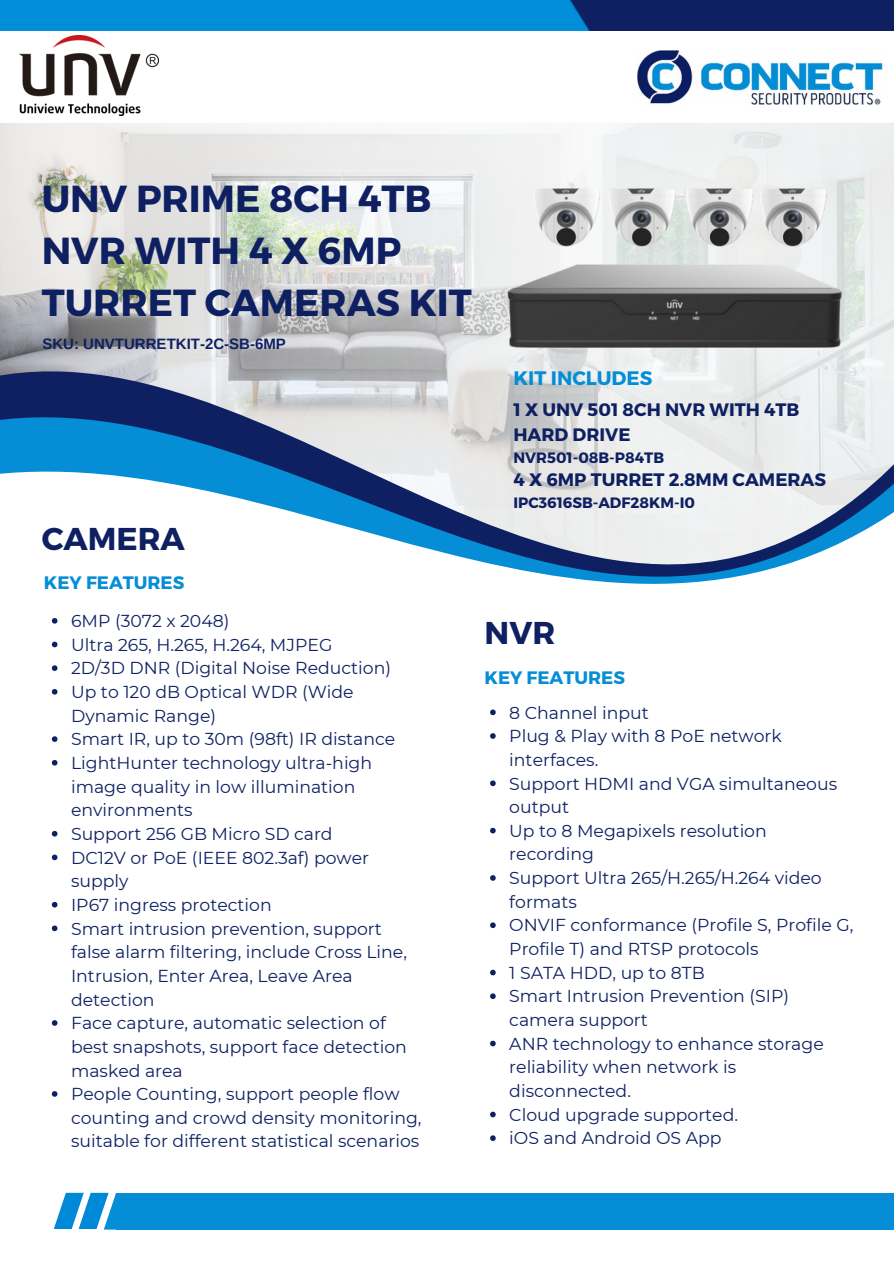
<style>
.page{position:relative;width:894px;height:1264px;background:#fff}
.page>*{position:absolute;margin:0;border:0;box-sizing:border-box;transform-origin:0 0}
.t1{font:700 37.65px/51.8px "Montserrat";color:#0e2062}
.t2{font:700 31.5px "Montserrat";color:#0e2062}
.t3{font:700 19.5px "Montserrat";color:#058dd6}
.t4{font:700 18px/24.8px "Montserrat";color:#0e2062}
.t5{font:700 18px "Montserrat";color:#058dd6}
.t6{font:17.25px/23.7px "Montserrat";color:#0e2062}
.t7{font:700 15px "Montserrat";color:#0e2062}
.t8{font:700 15px "Arimo";color:#0e2062}
</style>
<div class="page">
<img style="left:0;top:123px;width:893px;height:141px">
<svg style="left:0;top:264px;width:893px;height:69px;background:#cacbc8"></svg>
<svg style="left:0;top:333px;width:893px;height:75px;background:#bbbec7"></svg>
<svg style="left:0;top:408px;width:893px;height:176px"></svg>
<img style="left:0;top:0;width:893px;height:30px">
<img style="left:637px;top:50px;width:245px;height:54px">
<img style="left:513px;top:173px;width:321px;height:76px">
<img style="left:490px;top:253px;width:367px;height:113px">
<svg style="left:490px;top:709px;width:5px;height:6px"></svg>
<svg style="left:490px;top:733px;width:5px;height:5px"></svg>
<svg style="left:490px;top:780px;width:5px;height:6px"></svg>
<svg style="left:490px;top:827px;width:5px;height:6px"></svg>
<svg style="left:490px;top:875px;width:5px;height:5px"></svg>
<svg style="left:490px;top:922px;width:5px;height:6px"></svg>
<svg style="left:490px;top:969px;width:5px;height:6px"></svg>
<svg style="left:490px;top:993px;width:5px;height:6px"></svg>
<svg style="left:490px;top:1040px;width:5px;height:6px"></svg>
<svg style="left:490px;top:1111px;width:5px;height:6px"></svg>
<svg style="left:490px;top:1135px;width:5px;height:5px"></svg>
<svg style="left:52px;top:618px;width:5px;height:5px"></svg>
<svg style="left:52px;top:641px;width:5px;height:6px"></svg>
<svg style="left:52px;top:665px;width:5px;height:6px"></svg>
<svg style="left:52px;top:689px;width:5px;height:5px"></svg>
<svg style="left:52px;top:736px;width:5px;height:6px"></svg>
<svg style="left:52px;top:760px;width:5px;height:5px"></svg>
<svg style="left:52px;top:831px;width:5px;height:5px"></svg>
<svg style="left:52px;top:854px;width:5px;height:6px"></svg>
<svg style="left:52px;top:901px;width:5px;height:6px"></svg>
<svg style="left:52px;top:925px;width:5px;height:6px"></svg>
<svg style="left:52px;top:1020px;width:5px;height:5px"></svg>
<svg style="left:52px;top:1091px;width:5px;height:5px"></svg>
<img style="left:19px;top:35px;width:139px;height:80px">
<div style="left:116px;top:1192px;width:777px;height:37px;background:#058dd6"></div>
<svg style="left:54px;top:1192px;width:98px;height:37px"></svg>
<h1 class="t1" style="left:42px;top:171px;width:431px">UNV PRIME 8CH 4TB<br>NVR WITH 4 X 6MP<br>TURRET CAMERAS KIT</h1>
<p class="t8" style="left:42px;top:335px;width:245px">SKU: UNVTURRETKIT-2C-SB-6MP</p>
<h2 class="t2" style="left:42px;top:518px;width:145px">CAMERA</h2>
<p class="t5" style="left:44px;top:571px;width:142px">KEY FEATURES</p>
<p class="t6" style="left:71px;top:609px;width:352px">6MP (3072 x 2048)<br>Ultra 265, H.265, H.264, MJPEG<br>2D/3D DNR (Digital Noise Reduction)<br>Up to 120 dB Optical WDR (Wide<br>Dynamic Range)<br>Smart IR, up to 30m (98ft) IR distance<br>LightHunter technology ultra-high image quality in low illumination environments<br>Support 256 GB Micro SD card<br>DC12V or PoE (IEEE 802.3af) power supply<br>IP67 ingress protection<br>Smart intrusion prevention, support false alarm filtering, include Cross Line,<br>Intrusion, Enter Area, Leave Area detection<br>Face capture, automatic selection of best snapshots, support face detection masked area<br>People Counting, support people flow counting and crowd density monitoring, suitable for different statistical scenarios</p>
<p class="t3" style="left:513px;top:365px;width:140px">KIT INCLUDES</p>
<p class="t4" style="left:513px;top:396px;width:287px">1 X UNV 501 8CH NVR WITH 4TB<br>HARD DRIVE</p>
<p class="t7" style="left:513px;top:448px;width:152px">NVR501-08B-P84TB</p>
<p class="t4" style="left:513px;top:466px;width:314px">4 X 6MP TURRET 2.8MM CAMERAS</p>
<p class="t7" style="left:513px;top:493px;width:183px">IPC3616SB-ADF28KM-I0</p>
<h2 class="t2" style="left:484px;top:612px;width:72px">NVR</h2>
<p class="t5" style="left:484px;top:666px;width:142px">KEY FEATURES</p>
<p class="t6" style="left:509px;top:700px;width:345px">8 Channel input<br>Plug &amp; Play with 8 PoE network interfaces.<br>Support HDMI and VGA simultaneous output<br>Up to 8 Megapixels resolution recording<br>Support Ultra 265/H.265/H.264 video formats<br>ONVIF conformance (Profile S, Profile G,<br>Profile T) and RTSP protocols<br>1 SATA HDD, up to 8TB<br>Smart Intrusion Prevention (SIP) camera support<br>ANR technology to enhance storage reliability when network is disconnected.<br>Cloud upgrade supported.<br>iOS and Android OS App</p>
</div>
